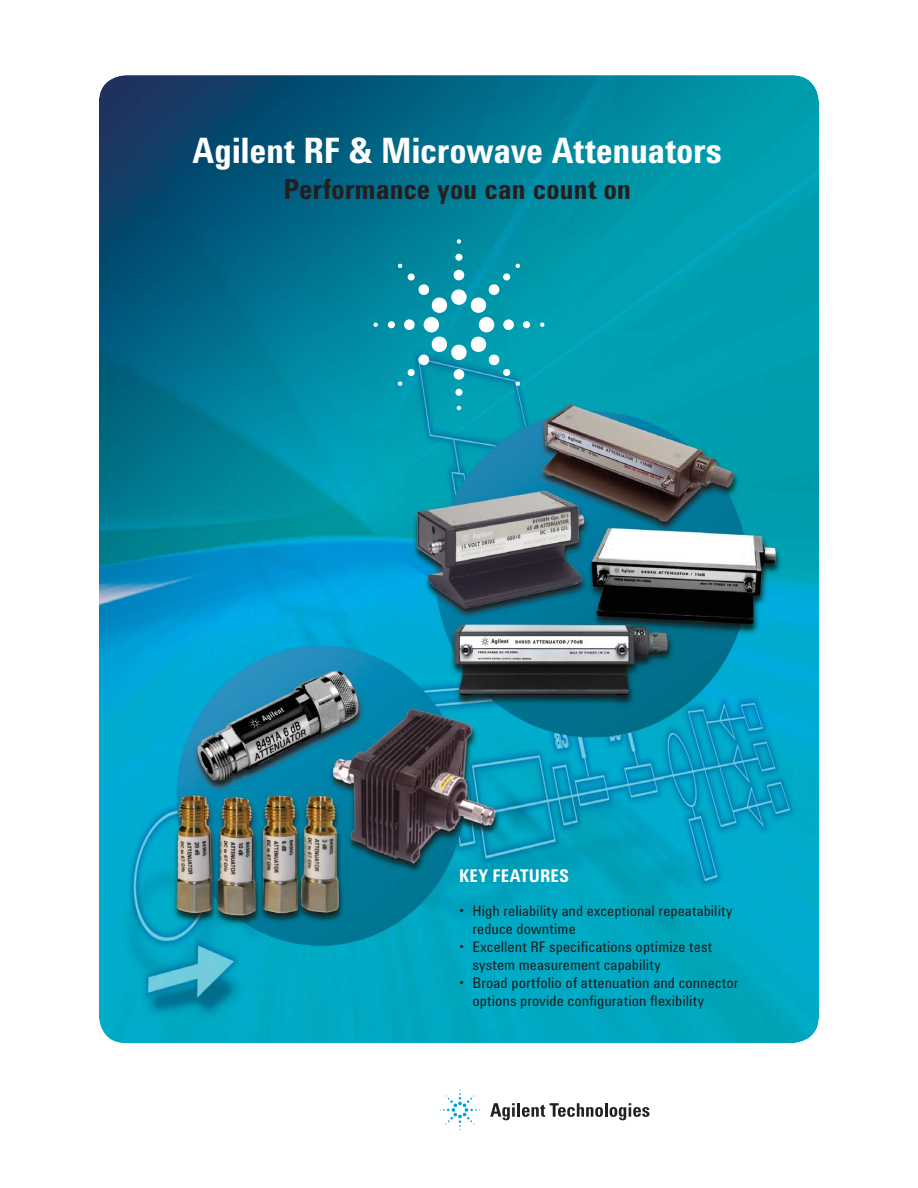
<style>
.page{position:relative;width:918px;height:1188px;background:#fff}
.page>*{position:absolute;margin:0;border:0;box-sizing:border-box;transform-origin:0 0}
.t1{font:700 36px "Agilent Condensed CFF";letter-spacing:-.01em;color:#fff}
.t2{font:700 28.5px "Agilent Condensed CFF";letter-spacing:-.005em;color:#231f20}
.t3{font:700 18px "Agilent Condensed CFF";letter-spacing:.005em;color:#fff}
.t4{font:15px/18px "Agilent Condensed CFF";letter-spacing:.005em;color:#231f20}
</style>
<div class="page">
<img style="left:99px;top:75px;width:720px;height:968px;border-radius:27px">
<div style="left:451px;top:289px;width:16px;height:16px;background:#fff;border-radius:50%"></div>
<div style="left:454px;top:270px;width:10px;height:10px;background:#fff;border-radius:50%"></div>
<div style="left:455px;top:254px;width:7px;height:7px;background:#fff;border-radius:50%"></div>
<svg style="left:457px;top:239px;width:4px;height:5px"></svg>
<div style="left:479px;top:317px;width:15px;height:15px;background:#fff;border-radius:50%"></div>
<div style="left:503px;top:319px;width:11px;height:11px;background:#fff;border-radius:50%"></div>
<div style="left:523px;top:321px;width:7px;height:7px;background:#fff;border-radius:50%"></div>
<svg style="left:540px;top:323px;width:4px;height:4px"></svg>
<div style="left:451px;top:345px;width:16px;height:15px;background:#fff;border-radius:50%"></div>
<div style="left:454px;top:369px;width:10px;height:11px;background:#fff;border-radius:50%"></div>
<div style="left:455px;top:389px;width:7px;height:7px;background:#fff;border-radius:50%"></div>
<svg style="left:457px;top:406px;width:4px;height:4px"></svg>
<div style="left:424px;top:317px;width:15px;height:15px;background:#fff;border-radius:50%"></div>
<div style="left:404px;top:319px;width:11px;height:11px;background:#fff;border-radius:50%"></div>
<div style="left:388px;top:321px;width:7px;height:7px;background:#fff;border-radius:50%"></div>
<svg style="left:374px;top:323px;width:4px;height:4px"></svg>
<svg style="left:470px;top:263px;width:50px;height:51px"></svg>
<svg style="left:470px;top:336px;width:50px;height:50px"></svg>
<svg style="left:398px;top:336px;width:50px;height:50px"></svg>
<svg style="left:398px;top:263px;width:50px;height:51px"></svg>
<svg style="left:490px;top:1103px;width:25px;height:17px"></svg>
<hr style="left:517px;top:1103px;width:3px;height:14px;background:#231f20">
<svg style="left:522px;top:1103px;width:81px;height:14px"></svg>
<hr style="left:605px;top:1103px;width:3px;height:14px;background:#231f20">
<svg style="left:610px;top:1103px;width:40px;height:17px"></svg>
<svg style="left:440px;top:1090px;width:40px;height:40px"></svg>
<h1 class="t1" style="left:193px;top:137px;width:531px">Agilent RF &amp; Microwave Attenuators</h1>
<h2 class="t2" style="left:283px;top:178px;width:349px">Performance you can count on</h2>
<p class="t3" style="left:459px;top:869px;width:112px">KEY FEATURES</p>
<p class="t4" style="left:472px;top:904px;width:262px;text-indent:-14px">• High reliability and exceptional repeatability reduce downtime</p>
<p class="t4" style="left:472px;top:940px;width:241px;text-indent:-14px">• Excellent RF specifications optimize test system measurement capability</p>
<p class="t4" style="left:472px;top:976px;width:267px;text-indent:-14px">• Broad portfolio of attenuation and connector options provide configuration flexibility</p>
</div>
